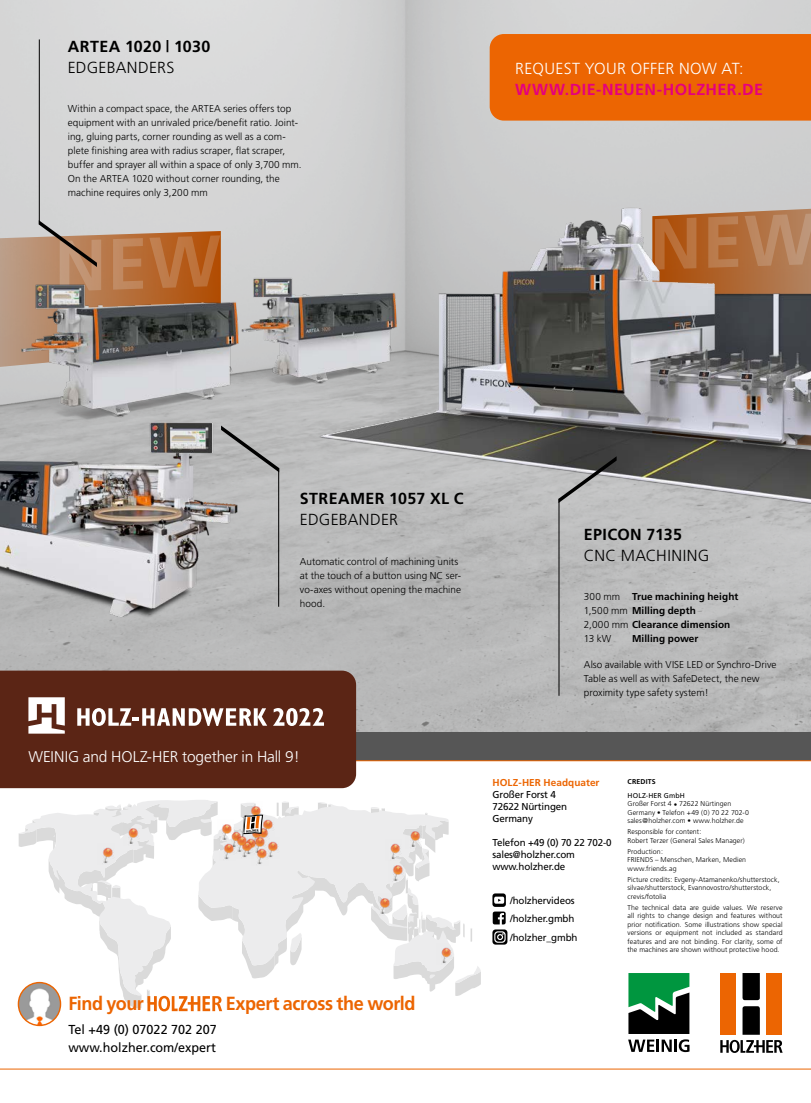
<style>
.page{position:relative;width:811px;height:1103px;background:#fff}
.page>*{position:absolute;margin:0;border:0;box-sizing:border-box;transform-origin:0 0}
.t1{font:700 19px "Frutiger";letter-spacing:-.025em;color:#ec6502;scale:.95 1}
.t2{font:700 16px "Frutiger";letter-spacing:.025em;color:#000}
.t3{font:300 16px "Frutiger";letter-spacing:.015em;color:#000}
.t4{font:700 16px "Frutiger";letter-spacing:.025em;color:#e5007d}
.t5{font:300 16px "Frutiger";letter-spacing:.02em;color:#fff}
.t6{font:300 15.5px "Frutiger";letter-spacing:-.01em;color:#fff}
.t7{font:13px/17.8px "Frutiger";color:#000}
.t8{font:300 10px/14px "Frutiger";letter-spacing:.005em;color:#000}
.t9{font:10px/12px "Frutiger";letter-spacing:-.015em;color:#000}
.t10{font:700 10px/14px "Frutiger";letter-spacing:.01em;color:#000}
.t11{font:700 10px "Frutiger";letter-spacing:.01em;color:#ec6502}
.t12{font:300 7px/8.4px "Frutiger";letter-spacing:.01em;color:#000}
.t13{font:7px "Frutiger";letter-spacing:.02em;color:#000}
.t14{font:700 7px "Frutiger";letter-spacing:.03em;color:#000}
.s1{font-weight:300}
</style>
<div class="page">
<img style="left:0;top:0;width:811px;height:732px">
<div style="left:0;top:732px;width:811px;height:29px;background:#565656"></div>
<hr style="left:0;top:1068px;width:811px;height:1px;background:#ec6502">
<img style="left:221px;top:270px;width:78px;height:130px">
<img style="left:299px;top:128px;width:512px;height:414px">
<img style="left:0;top:273px;width:288px;height:165px">
<img style="left:0;top:420px;width:259px;height:202px">
<hr style="left:0;top:760px;width:811px;height:1px;background:#ec6502">
<div style="left:720px;top:973px;width:15px;height:61px;background:#ec6502"></div>
<div style="left:766px;top:973px;width:16px;height:61px;background:#ec6502"></div>
<svg style="left:742px;top:973px;width:18px;height:27px"></svg>
<svg style="left:742px;top:1006px;width:18px;height:28px"></svg>
<svg style="left:720px;top:1040px;width:62px;height:13px"></svg>
<svg style="left:628px;top:973px;width:61px;height:79px"></svg>
<hr style="left:39px;top:39px;width:1px;height:185px;background:#000">
<hr style="left:558px;top:499px;width:1px;height:197px;background:#000">
<svg style="left:558px;top:456px;width:58px;height:47px;background:#8d8d8d"></svg>
<hr style="left:278px;top:468px;width:1px;height:139px;background:#000">
<svg style="left:221px;top:425px;width:58px;height:47px;background:#a8a8a8"></svg>
<div style="left:0;top:670px;width:356px;height:118px;background:#5b2515"></div>
<svg style="left:273px;top:708px;width:51px;height:18px"></svg>
<svg style="left:77px;top:708px;width:190px;height:18px"></svg>
<svg style="left:28px;top:697px;width:37px;height:36px"></svg>
<div style="left:490px;top:34px;width:321px;height:87px;background:#ec6502"></div>
<svg style="left:492px;top:893px;width:14px;height:14px"></svg>
<svg style="left:494px;top:896px;width:10px;height:7px"></svg>
<svg style="left:492px;top:911px;width:15px;height:33px"></svg>
<svg style="left:19px;top:801px;width:462px;height:210px"></svg>
<img style="left:18px;top:982px;width:43px;height:43px">
<div style="left:18px;top:982px;width:43px;height:44px;border:1px solid #ec6502;border-radius:50%"></div>
<svg style="left:0;top:220px;width:221px;height:155px;background:#a1816a"></svg>
<svg style="left:655px;top:213px;width:156px;height:57px;background:#b06833"></svg>
<h2 class="t2" style="left:68px;top:37px;width:144px">ARTEA 1020 | 1030</h2>
<h2 class="t3" style="left:68px;top:58px;width:108px">EDGEBANDERS</h2>
<p class="t8" style="left:68px;top:102px;width:235px">Within a compact space, the ARTEA series offers top equipment with an unrivaled price/benefit ratio. Joint&shy;ing, gluing parts, corner rounding as well as a com&shy;plete finishing area with radius scraper, flat scraper, buffer and sprayer all within a space of only 3,700 mm.<br>On the ARTEA 1020 without corner rounding, the machine requires only 3,200 mm</p>
<h2 class="t5" style="left:515px;top:59px;width:230px">REQUEST YOUR OFFER NOW AT:</h2>
<h2 class="t4" style="left:515px;top:80px;width:249px">WWW.DIE-NEUEN-HOLZHER.DE</h2>
<h2 class="t2" style="left:300px;top:489px;width:165px">STREAMER 1057 XL C</h2>
<h2 class="t3" style="left:300px;top:510px;width:100px">EDGEBANDER</h2>
<h3 class="t8" style="left:300px;top:554px;width:163px">Automatic control of machining units at the touch of a button using NC ser&shy;vo-axes without opening the machine hood.</h3>
<h3 class="t6" style="left:28px;top:748px;width:273px">WEINIG and HOLZ-HER together in Hall 9!</h3>
<h1 class="t1" style="left:68px;top:992px;width:81px">Find your</h1>
<h1 class="t1" style="left:226px;top:992px;width:201px">Expert across the world</h1>
<h3 class="t7" style="left:68px;top:1020px;width:150px">Tel +49 (0) 07022 702 207 www.holzher.com/expert</h3>
<h2 class="t2" style="left:584px;top:525px;width:100px">EPICON 7135</h2>
<h2 class="t3" style="left:584px;top:546px;width:127px">CNC MACHINING</h2>
<h3 class="t10" style="left:584px;top:590px;width:156px"><span class="s1">300 mm</span> True machining height<br><span class="s1">1,500 mm</span> Milling depth<br><span class="s1">2,000 mm</span> Clearance dimension<br><span class="s1">13 kW</span></h3>
<h3 class="t10" style="left:632px;top:632px;width:68px">Milling power</h3>
<h3 class="t8" style="left:584px;top:657px;width:194px">Also available with VISE LED or Synchro-Drive<br>Table as well as with SafeDetect, the new proximity type safety system!</h3>
<h3 class="t11" style="left:492px;top:776px;width:109px">HOLZ-HER Headquater</h3>
<h3 class="t9" style="left:492px;top:788px;width:76px">Großer Forst 4<br>72622 Nürtingen<br>Germany</h3>
<h3 class="t9" style="left:492px;top:836px;width:121px">Telefon +49 (0) 70 22 702-0 sales@holzher.com www.holzher.de</h3>
<h3 class="t9" style="left:510px;top:891px;width:66px;line-height:18px">/holzhervideos /holzher.gmbh</h3>
<h3 class="t9" style="left:510px;top:931px;width:69px">/holzher_gmbh</h3>
<p class="t14" style="left:627px;top:777px;width:30px">CREDITS</p>
<p class="t13" style="left:627px;top:791px;width:59px">HOLZ-HER GmbH</p>
<p class="t12" style="left:627px;top:799px;width:123px">Großer Forst 4 • 72622 Nürtingen<br>Germany • Telefon +49 (0) 70 22 702-0 sales@holzher.com • www.holzher.de</p>
<p class="t12" style="left:627px;top:827px;width:119px">Responsible for content:<br>Robert Terzer (General Sales Manager)</p>
<p class="t12" style="left:627px;top:847px;width:120px">Production:<br>FRIENDS – Menschen, Marken, Medien www.friends.ag</p>
<p class="t12" style="left:627px;top:875px;width:154px">Picture credits: Evgeny-Atamanenko/shutterstock, silvae/shutterstock, Evannovostro/shutterstock, crevis/fotolia</p>
<p class="t12" style="left:627px;top:903px;width:157px;text-align:justify">The technical data are guide values. We reserve all rights to change design and features without prior notification. Some illustrations show special versions or equipment not included as standard features and are not binding. For clarity, some of the machines are shown without protective hood.</p>
</div>
